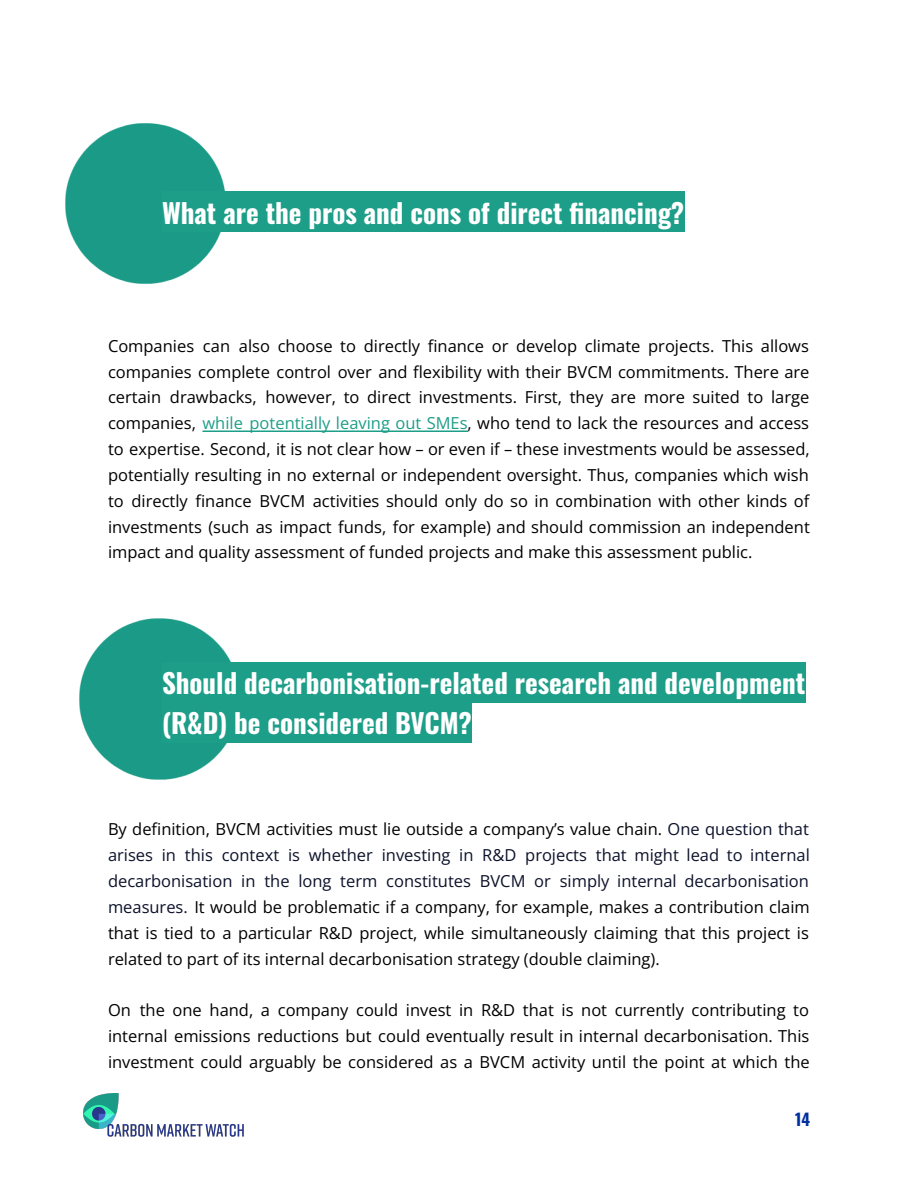
<style>
.page{position:relative;width:918px;height:1188px;background:#fff}
.page>*{position:absolute;margin:0;border:0;box-sizing:border-box;transform-origin:0 0}
.t1{font:700 27px/40px "Oswald";color:#fff}
.t2{font:16.5px/25.8px "Open Sans";color:#000;text-align:justify}
.t3{font:700 16.5px "Oswald";color:#00309e}
.s1{color:#1d9e88}
.s2{color:#0c122b}
</style>
<div class="page">
<img style="left:83px;top:1093px;width:161px;height:44px">
<img style="left:65px;top:123px;width:162px;height:161px">
<img style="left:79px;top:618px;width:163px;height:162px">
<div style="left:162px;top:191px;width:522px;height:40px;background:#1d9e88"></div>
<div style="left:162px;top:662px;width:643px;height:40px;background:#1d9e88"></div>
<div style="left:162px;top:702px;width:310px;height:40px;background:#1d9e88"></div>
<hr style="left:202px;top:431px;width:266px;height:1px;background:#1d9e88">
<h1 class="t1" style="left:162px;top:191px;width:524px">What are the pros and cons of direct financing?</h1>
<p class="t2" style="left:108px;top:332px;width:703px">Companies can also choose to directly finance or develop climate projects. This allows companies complete control over and flexibility with their BVCM commitments. There are certain drawbacks, however, to direct investments. First, they are more suited to large companies, <span class="s1">while potentially leaving out SMEs</span>, who tend to lack the resources and access to expertise. Second, it is not clear how – or even if – these investments would be assessed, potentially resulting in no external or independent oversight. Thus, companies which wish to directly finance BVCM activities should only do so in combination with other kinds of investments (such as impact funds, for example) and should commission an independent impact and quality assessment of funded projects and make this assessment public.</p>
<h1 class="t1" style="left:162px;top:662px;width:645px">Should decarbonisation-related research and development (R&amp;D) be considered BVCM?</h1>
<p class="t2" style="left:108px;top:816px;width:703px">By definition, BVCM activities must lie outside a company’s value chain. <span class="s2">One question that arises in this context is whether investing in R&amp;D projects that might lead to internal decarbonisation in the long term constitutes BVCM or simply internal decarbonisation measures.</span> It would be problematic if a company, for example, makes a contribution claim that is tied to a particular R&amp;D project, while simultaneously claiming that this project is related to part of its internal decarbonisation strategy (double claiming).</p>
<p class="t2" style="left:108px;top:997px;width:703px">On the one hand, a company could invest in R&amp;D that is not currently contributing to internal emissions reductions but could eventually result in internal decarbonisation. This investment could arguably be considered as a BVCM activity until the point at which the</p>
<p class="t3" style="left:795px;top:1106px;width:16px">14</p>
</div>
